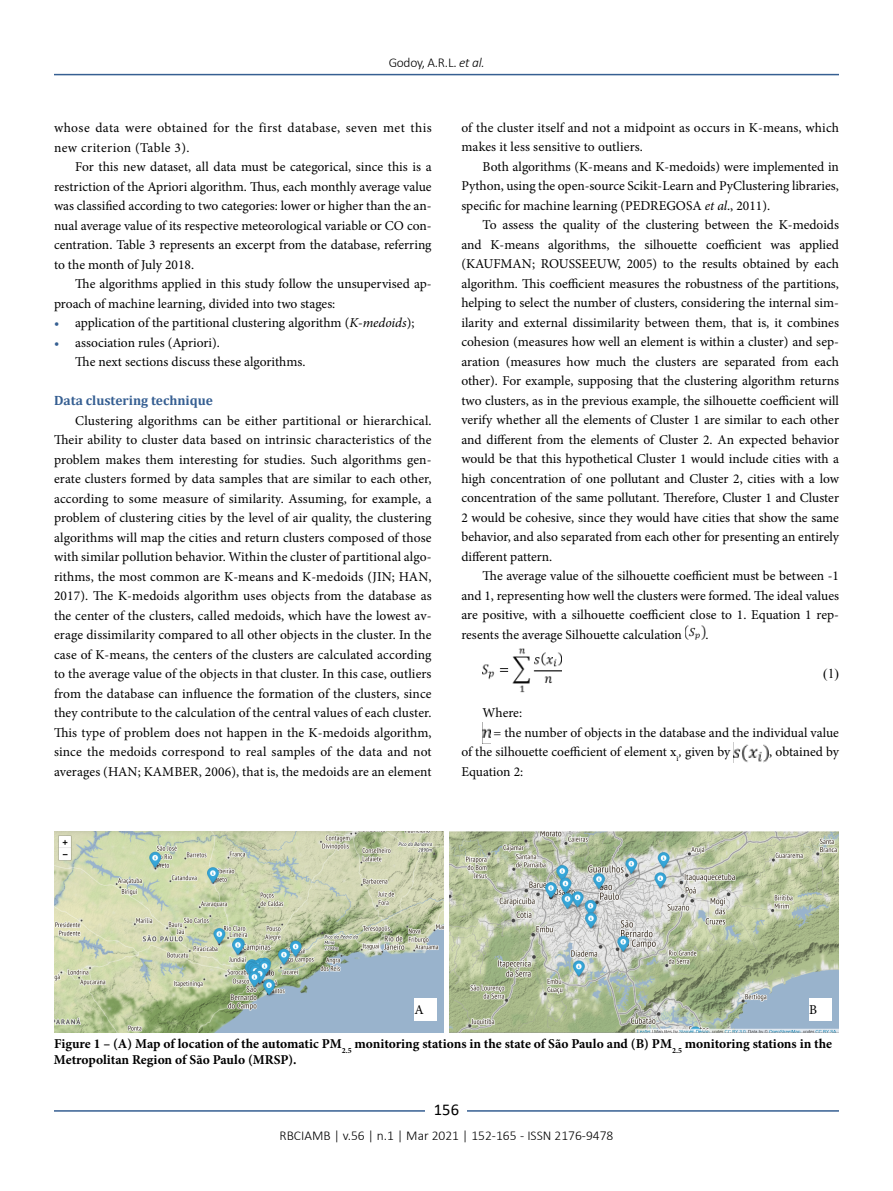
<style>
.page{position:relative;width:893px;height:1191px;background:#fff}
.page>*{position:absolute;margin:0;border:0;box-sizing:border-box;transform-origin:0 0}
.t1{font:16.5px "Calibri";color:#000}
.t2{font:13.5px/19.5px "Minion Pro";color:#000;text-align:justify}
.t3{font:700 13.5px/16.2px "Minion Pro";letter-spacing:-.005em;color:#000}
.t4{font:13.5px/19.5px "Minion Pro";letter-spacing:.03em;color:#000}
.t5{font:300 13.5px "Calibri";color:#000}
.t6{font:700 13.5px "Cambria";color:#365f92}
.t7{font:13.5px "Times New Roman";color:#000}
.s1{font-style:italic}
.s2{color:#365f92}
</style>
<div class="page">
<hr style="left:54px;top:74px;width:785px;height:1px;background:#365f92">
<hr style="left:54px;top:1110px;width:785px;height:1px;background:#365f92">
<div style="left:426px;top:1096px;width:41px;height:26px;background:#fff"></div>
<img style="left:685px;top:625px;width:20px;height:15px">
<img style="left:483px;top:648px;width:79px;height:45px">
<img style="left:483px;top:728px;width:7px;height:10px">
<img style="left:733px;top:742px;width:36px;height:20px">
<img style="left:54px;top:831px;width:390px;height:201px">
<img style="left:449px;top:831px;width:390px;height:201px">
<div style="left:414px;top:998px;width:23px;height:22px;background:#fff"></div>
<div style="left:809px;top:998px;width:22px;height:22px;background:#fff"></div>
<p class="t5" style="left:389px;top:54px;width:98px">Godoy, A.R.L. <span class="s1">et al.</span></p>
<p class="t4" style="left:54px;top:118px;width:379px">whose data were obtained for the first database, seven met this new criterion (Table 3).</p>
<p class="t2" style="left:54px;top:157px;width:379px;text-indent:21px">For this new dataset, all data must be categorical, since this is a restriction of the Apriori algorithm. Thus, each monthly average value was classified according to two categories: lower or higher than the an&shy;nual average value of its respective meteorological variable or CO con&shy;centration. Table 3 represents an excerpt from the database, referring to the month of July 2018.</p>
<p class="t2" style="left:54px;top:274px;width:379px;text-indent:21px">The algorithms applied in this study follow the unsupervised ap&shy;proach of machine learning, divided into two stages:</p>
<p class="t2" style="left:54px;top:313px;width:362px"><span class="s2">•</span> application of the partitional clustering algorithm (<span class="s1">K-medoids</span>);</p>
<p class="t2" style="left:75px;top:332px;width:232px;text-indent:-21px"><span class="s2">•</span> association rules (Apriori).<br>The next sections discuss these algorithms.</p>
<p class="t6" style="left:54px;top:391px;width:161px">Data clustering technique</p>
<p class="t2" style="left:54px;top:410px;width:379px;text-indent:21px">Clustering algorithms can be either partitional or hierarchical.<br>Their ability to cluster data based on intrinsic characteristics of the problem makes them interesting for studies. Such algorithms gen&shy;erate clusters formed by data samples that are similar to each other, according to some measure of similarity. Assuming, for example, a problem of clustering cities by the level of air quality, the clustering algorithms will map the cities and return clusters composed of those with similar pollution behavior. Within the cluster of partitional algo&shy;rithms, the most common are K-means and K-medoids (JIN; HAN, 2017). The K-medoids algorithm uses objects from the database as the center of the clusters, called medoids, which have the lowest av&shy;erage dissimilarity compared to all other objects in the cluster. In the case of K-means, the centers of the clusters are calculated according to the average value of the objects in that cluster. In this case, outliers from the database can influence the formation of the clusters, since they contribute to the calculation of the central values of each cluster.<br>This type of problem does not happen in the K-medoids algorithm, since the medoids correspond to real samples of the data and not averages (HAN; KAMBER, 2006), that is, the medoids are an element</p>
<p class="t2" style="left:461px;top:118px;width:379px">of the cluster itself and not a midpoint as occurs in K-means, which makes it less sensitive to outliers.</p>
<p class="t2" style="left:461px;top:157px;width:379px;text-indent:21px">Both algorithms (K-means and K-medoids) were implemented in Python, using the open-source Scikit-Learn and PyClustering libraries, specific for machine learning (PEDREGOSA <span class="s1">et al</span>., 2011).</p>
<p class="t2" style="left:461px;top:215px;width:379px;text-indent:21px">To assess the quality of the clustering between the K-medoids and K-means algorithms, the silhouette coefficient was applied (KAUFMAN; ROUSSEEUW, 2005) to the results obtained by each algorithm. This coefficient measures the robustness of the partitions, helping to select the number of clusters, considering the internal sim&shy;ilarity and external dissimilarity between them, that is, it combines cohesion (measures how well an element is within a cluster) and sep&shy;aration (measures how much the clusters are separated from each other). For example, supposing that the clustering algorithm returns two clusters, as in the previous example, the silhouette coefficient will verify whether all the elements of Cluster 1 are similar to each other and different from the elements of Cluster 2. An expected behavior would be that this hypothetical Cluster 1 would include cities with a high concentration of one pollutant and Cluster 2, cities with a low concentration of the same pollutant. Therefore, Cluster 1 and Cluster 2 would be cohesive, since they would have cities that show the same behavior, and also separated from each other for presenting an entirely different pattern.</p>
<p class="t2" style="left:461px;top:566px;width:379px;text-indent:21px">The average value of the silhouette coefficient must be between -1 and 1, representing how well the clusters were formed. The ideal values are positive, with a silhouette coefficient close to 1. Equation 1 rep&shy;resents the average Silhouette calculation</p>
<p class="t2" style="left:705px;top:625px;width:5px">.</p>
<p class="t7" style="left:823px;top:664px;width:17px">(1)</p>
<p class="t2" style="left:483px;top:703px;width:41px">Where:</p>
<p class="t2" style="left:493px;top:723px;width:347px">= the number of objects in the database and the individual value</p>
<p class="t2" style="left:461px;top:742px;width:270px">of the silhouette coefficient of element x<sub>i</sub><span class="s1">,</span> given by</p>
<p class="t2" style="left:769px;top:742px;width:71px">, obtained by</p>
<p class="t2" style="left:461px;top:761px;width:63px">Equation 2:</p>
<p class="t2" style="left:414px;top:1000px;width:11px">A</p>
<p class="t2" style="left:809px;top:1000px;width:9px">B</p>
<p class="t3" style="left:54px;top:1035px;width:780px">Figure 1 – (A) Map of location of the automatic PM<sub>2.5</sub> monitoring stations in the state of São Paulo and (B) PM<sub>2.5</sub> monitoring stations in the<br>Metropolitan Region of São Paulo (MRSP).</p>
<p class="t1" style="left:434px;top:1098px;width:27px">156</p>
<p class="t5" style="left:280px;top:1126px;width:335px">RBCIAMB | v.56 | n.1 | Mar 2021 | 152-165 - ISSN 2176-9478</p>
</div>
